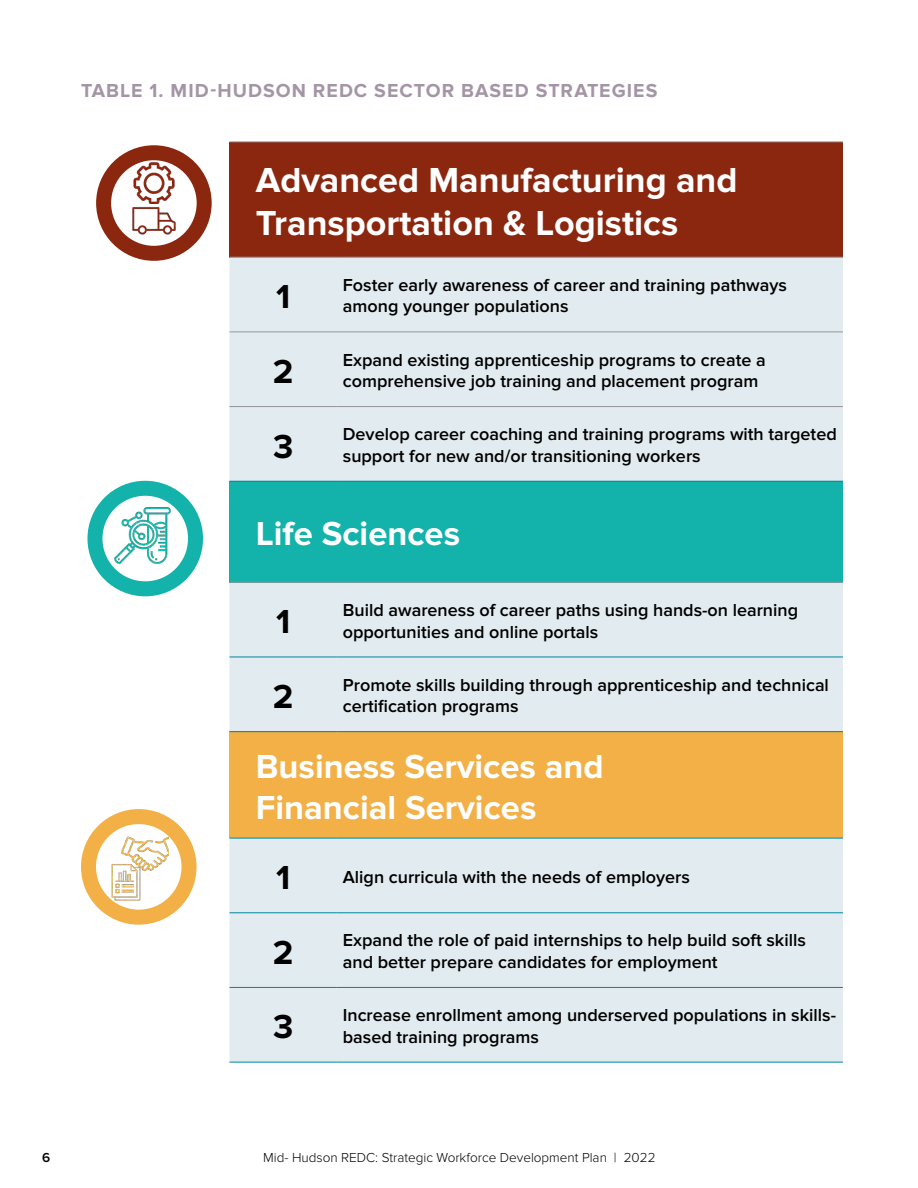
<style>
.page{position:relative;width:918px;height:1188px;background:#fff}
.page>*{position:absolute;margin:0;border:0;box-sizing:border-box;transform-origin:0 0}
.t1{font:700 36px/43.2px "Proxima Nova";color:#fff}
.t2{font:700 34.5px/41.4px "Proxima Nova";color:#fff}
.t3{font:700 34.5px "Proxima Nova";color:#000}
.t4{font:700 19.5px "Proxima Nova";letter-spacing:.055em;color:#a495a6}
.t5{font:600 18px/21.6px "Proxima Nova";color:#000}
.t6{font:300 13.5px "Proxima Nova";color:#000}
.t7{font:600 13.5px "Proxima Nova";color:#000}
</style>
<div class="page">
<div style="left:230px;top:142px;width:613px;height:115px;background:#8b270f"></div>
<div style="left:230px;top:258px;width:613px;height:804px;background:#e2ebef"></div>
<div style="left:230px;top:481px;width:613px;height:101px;background:#13b3ac"></div>
<div style="left:230px;top:732px;width:613px;height:106px;background:#f2b046"></div>
<hr style="left:230px;top:142px;width:107px;height:1px;background:#939598">
<hr style="left:337px;top:142px;width:506px;height:1px;background:#939598">
<hr style="left:230px;top:257px;width:107px;height:1px;background:#939598">
<hr style="left:337px;top:257px;width:506px;height:1px;background:#939598">
<hr style="left:230px;top:332px;width:107px;height:1px;background:#939598">
<hr style="left:337px;top:332px;width:506px;height:1px;background:#939598">
<hr style="left:230px;top:406px;width:107px;height:1px;background:#939598">
<hr style="left:337px;top:406px;width:506px;height:1px;background:#939598">
<hr style="left:230px;top:481px;width:107px;height:1px;background:#0087a0">
<hr style="left:337px;top:481px;width:506px;height:1px;background:#0087a0">
<hr style="left:230px;top:582px;width:107px;height:1px;background:#939598">
<hr style="left:337px;top:582px;width:506px;height:1px;background:#939598">
<hr style="left:230px;top:657px;width:107px;height:1px;background:#0087a0">
<hr style="left:337px;top:657px;width:506px;height:1px;background:#0087a0">
<hr style="left:230px;top:731px;width:107px;height:1px;background:#0087a0">
<hr style="left:337px;top:731px;width:506px;height:1px;background:#0087a0">
<hr style="left:230px;top:838px;width:107px;height:1px;background:#0087a0">
<hr style="left:337px;top:838px;width:506px;height:1px;background:#0087a0">
<hr style="left:230px;top:913px;width:107px;height:1px;background:#0087a0">
<hr style="left:337px;top:913px;width:506px;height:1px;background:#0087a0">
<hr style="left:230px;top:987px;width:107px;height:1px;background:#0087a0">
<hr style="left:337px;top:987px;width:506px;height:1px;background:#0087a0">
<hr style="left:230px;top:1062px;width:107px;height:1px;background:#0087a0">
<hr style="left:337px;top:1062px;width:506px;height:1px;background:#0087a0">
<img style="left:106px;top:506px;width:73px;height:64px">
<div style="left:87px;top:481px;width:116px;height:115px;border:15px solid #13b3ac;border-radius:50%"></div>
<img style="left:101px;top:864px;width:40px;height:37px">
<div style="left:81px;top:809px;width:116px;height:116px;border:15px solid #f2b046;border-radius:50%"></div>
<img style="left:122px;top:827px;width:47px;height:48px">
<img style="left:127px;top:203px;width:54px;height:36px">
<div style="left:96px;top:145px;width:116px;height:116px;border:15px solid #8b270f;border-radius:50%"></div>
<img style="left:127px;top:162px;width:54px;height:41px">
<p class="t4" style="left:81px;top:79px;width:578px">TABLE 1. MID-HUDSON REDC SECTOR BASED STRATEGIES</p>
<h1 class="t1" style="left:256px;top:159px;width:483px">Advanced Manufacturing and<br>Transportation &amp; Logistics</h1>
<h2 class="t3" style="left:276px;top:277px;width:16px">1</h2>
<p class="t5" style="left:343px;top:274px;width:446px">Foster early awareness of career and training pathways among younger populations</p>
<h2 class="t3" style="left:273px;top:351px;width:22px">2</h2>
<p class="t5" style="left:343px;top:349px;width:424px">Expand existing apprenticeship programs to create a comprehensive job training and placement program</p>
<h2 class="t3" style="left:273px;top:426px;width:22px">3</h2>
<p class="t5" style="left:343px;top:424px;width:495px">Develop career coaching and training programs with targeted support for new and/or transitioning workers</p>
<h2 class="t2" style="left:256px;top:514px;width:206px">Life Sciences</h2>
<h2 class="t3" style="left:276px;top:602px;width:16px">1</h2>
<p class="t5" style="left:343px;top:600px;width:457px">Build awareness of career paths using hands-on learning opportunities and online portals</p>
<h2 class="t3" style="left:273px;top:677px;width:22px">2</h2>
<p class="t5" style="left:343px;top:674px;width:488px">Promote skills building through apprenticeship and technical certification programs</p>
<h2 class="t2" style="left:256px;top:746px;width:349px">Business Services and<br>Financial Services</h2>
<h2 class="t3" style="left:276px;top:858px;width:16px">1</h2>
<p class="t5" style="left:343px;top:866px;width:349px">Align curricula with the needs of employers</p>
<h2 class="t3" style="left:273px;top:932px;width:22px">2</h2>
<p class="t5" style="left:343px;top:930px;width:465px">Expand the role of paid internships to help build soft skills and better prepare candidates for employment</p>
<h2 class="t3" style="left:273px;top:1007px;width:22px">3</h2>
<p class="t5" style="left:343px;top:1005px;width:495px">Increase enrollment among underserved populations in skills&shy;based training programs</p>
<p class="t7" style="left:42px;top:1149px;width:10px">6</p>
<p class="t6" style="left:263px;top:1149px;width:394px">Mid- Hudson REDC: Strategic Workforce Development Plan | 2022</p>
</div>
